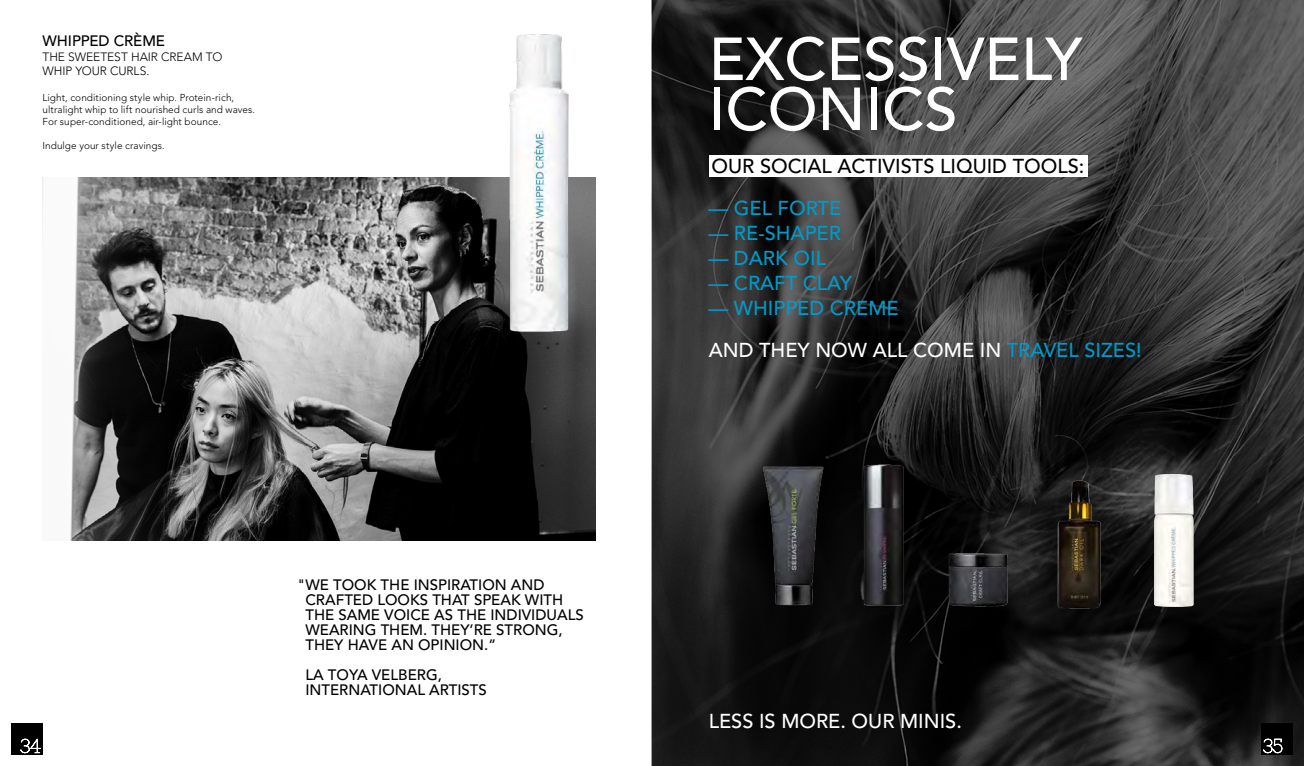
<style>
.page{position:relative;width:1304px;height:766px;background:#fff}
.page>*{position:absolute;margin:0;border:0;box-sizing:border-box;transform-origin:0 0}
.t1{font:500 60px/50px "Avenir LT";color:#fff}
.t2{font:500 20px "Avenir LT";color:#fff}
.t3{font:500 20px "Avenir LT";color:#009acb}
.t4{font:500 20px "Avenir LT";color:#000}
.t5{font:500 15px/15px "Avenir LT";color:#000}
.t6{font:300 12px/14px "Avenir LT";letter-spacing:-.005em;color:#000}
.t7{font:300 10px/12px "Avenir LT";letter-spacing:.005em;color:#000}
.s1{color:#009acb}
</style>
<div class="page">
<img style="left:652px;top:0;width:652px;height:765px">
<img style="left:43px;top:177px;width:552px;height:363px">
<img style="left:495px;top:34px;width:85px;height:308px">
<img style="left:759px;top:452px;width:69px;height:165px">
<img style="left:1043px;top:470px;width:72px;height:213px">
<img style="left:938px;top:540px;width:77px;height:77px">
<img style="left:856px;top:452px;width:54px;height:165px">
<img style="left:1154px;top:474px;width:40px;height:133px">
<div style="left:11px;top:723px;width:32px;height:31px;background:#000"></div>
<svg style="left:20px;top:738px;width:21px;height:15px"></svg>
<div style="left:1261px;top:723px;width:32px;height:31px;background:#000"></div>
<svg style="left:1263px;top:738px;width:19px;height:15px"></svg>
<div style="left:709px;top:155px;width:378px;height:21px;background:#fff"></div>
<p class="t5" style="left:43px;top:34px;width:124px">WHIPPED CRÈME</p>
<p class="t6" style="left:43px;top:50px;width:181px">THE SWEETEST HAIR CREAM TO<br>WHIP YOUR CURLS.</p>
<p class="t7" style="left:43px;top:91px;width:214px">Light, conditioning style whip. Protein-rich, ultralight whip to lift nourished curls and waves.<br>For super-conditioned, air-light bounce.</p>
<p class="t7" style="left:43px;top:139px;width:124px">Indulge your style cravings.</p>
<p class="t5" style="left:305px;top:577px;width:280px;text-indent:-8px">"WE TOOK THE INSPIRATION AND<br>CRAFTED LOOKS THAT SPEAK WITH<br>THE SAME VOICE AS THE INDIVIDUALS<br>WEARING THEM. THEY’RE STRONG,<br>THEY HAVE AN OPINION.”</p>
<p class="t5" style="left:305px;top:667px;width:183px">LA TOYA VELBERG,<br>INTERNATIONAL ARTISTS</p>
<h1 class="t1" style="left:709px;top:36px;width:375px">EXCESSIVELY<br>ICONICS</h1>
<h2 class="t4" style="left:711px;top:155px;width:374px">OUR SOCIAL ACTIVISTS LIQUID TOOLS:</h2>
<h2 class="t3" style="left:708px;top:196px;width:134px">— GEL FORTE</h2>
<h2 class="t3" style="left:708px;top:221px;width:134px">— RE-SHAPER</h2>
<h2 class="t3" style="left:708px;top:246px;width:119px">— DARK OIL</h2>
<h2 class="t3" style="left:708px;top:271px;width:145px">— CRAFT CLAY</h2>
<h2 class="t3" style="left:708px;top:296px;width:192px">— WHIPPED CREME</h2>
<h2 class="t2" style="left:709px;top:338px;width:435px">AND THEY NOW ALL COME IN <span class="s1">TRAVEL SIZES!</span></h2>
<h2 class="t2" style="left:709px;top:709px;width:255px">LESS IS MORE. OUR MINIS.</h2>
</div>
